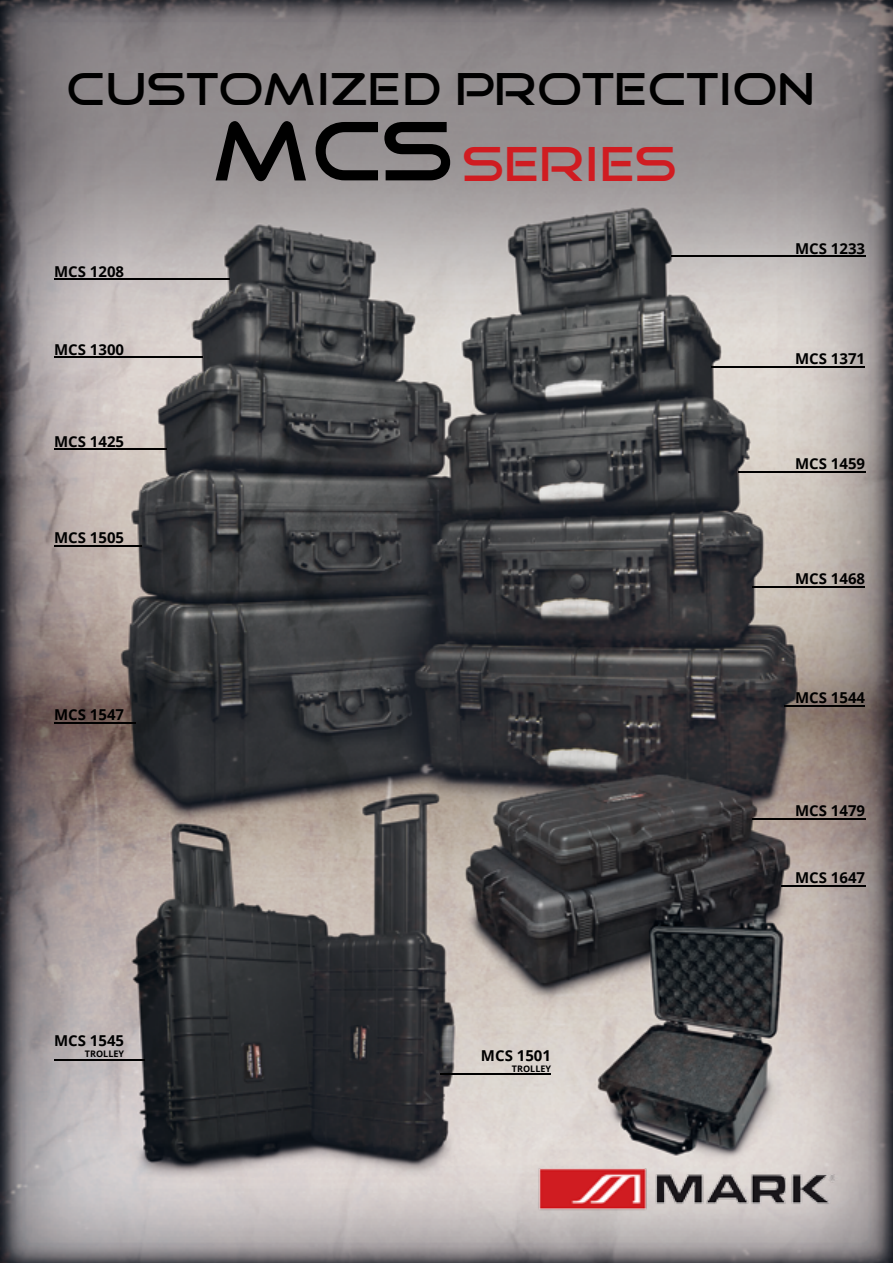
<style>
.page{position:relative;width:893px;height:1263px;background:#fff}
.page>*{position:absolute;margin:0;border:0;box-sizing:border-box;transform-origin:0 0}
.t1{font:49.5px "Good Times";color:#d01c21}
.t2{font:46.5px "Good Times";color:#000}
.t3{font:700 15px "Open Sans";color:#000}
.t4{font:700 9px "Open Sans";color:#000}
.s1{font-size:85.5px;color:#000}
</style>
<div class="page">
<img style="left:0;top:0;width:893px;height:1263px">
<hr style="left:54px;top:278px;width:175px;height:2px;background:#000">
<hr style="left:54px;top:356px;width:149px;height:2px;background:#000">
<hr style="left:54px;top:448px;width:112px;height:2px;background:#000">
<hr style="left:54px;top:545px;width:88px;height:1px;background:#000">
<hr style="left:54px;top:722px;width:82px;height:1px;background:#000">
<hr style="left:54px;top:1059px;width:90px;height:2px;background:#000">
<hr style="left:785px;top:705px;width:80px;height:2px;background:#000">
<hr style="left:752px;top:818px;width:113px;height:2px;background:#000">
<hr style="left:440px;top:1073px;width:111px;height:2px;background:#000">
<hr style="left:781px;top:885px;width:84px;height:1px;background:#000">
<hr style="left:752px;top:586px;width:113px;height:2px;background:#000">
<hr style="left:738px;top:471px;width:127px;height:2px;background:#000">
<hr style="left:711px;top:366px;width:154px;height:2px;background:#000">
<hr style="left:671px;top:256px;width:194px;height:1px;background:#000">
<img style="left:537px;top:1165px;width:301px;height:47px">
<h2 class="t2" style="left:67px;top:67px;width:751px">CUSTOMIZED PROTECTION</h2>
<h1 class="t1" style="left:213px;top:141px;width:465px"><span class="s1">MCS</span> SERIES</h1>
<p class="t3" style="left:54px;top:261px;width:72px">MCS 1208</p>
<p class="t3" style="left:54px;top:339px;width:72px">MCS 1300</p>
<p class="t3" style="left:54px;top:431px;width:72px">MCS 1425</p>
<p class="t3" style="left:54px;top:527px;width:72px">MCS 1505</p>
<p class="t3" style="left:54px;top:704px;width:72px">MCS 1547</p>
<p class="t3" style="left:54px;top:1030px;width:72px">MCS 1545</p>
<p class="t4" style="left:85px;top:1047px;width:41px">TROLLEY</p>
<p class="t3" style="left:481px;top:1045px;width:72px">MCS 1501</p>
<p class="t4" style="left:512px;top:1062px;width:41px">TROLLEY</p>
<p class="t3" style="left:795px;top:238px;width:72px">MCS 1233</p>
<p class="t3" style="left:795px;top:348px;width:72px">MCS 1371</p>
<p class="t3" style="left:795px;top:453px;width:72px">MCS 1459</p>
<p class="t3" style="left:795px;top:568px;width:72px">MCS 1468</p>
<p class="t3" style="left:795px;top:687px;width:72px">MCS 1544</p>
<p class="t3" style="left:795px;top:800px;width:72px">MCS 1479</p>
<p class="t3" style="left:795px;top:867px;width:72px">MCS 1647</p>
</div>
